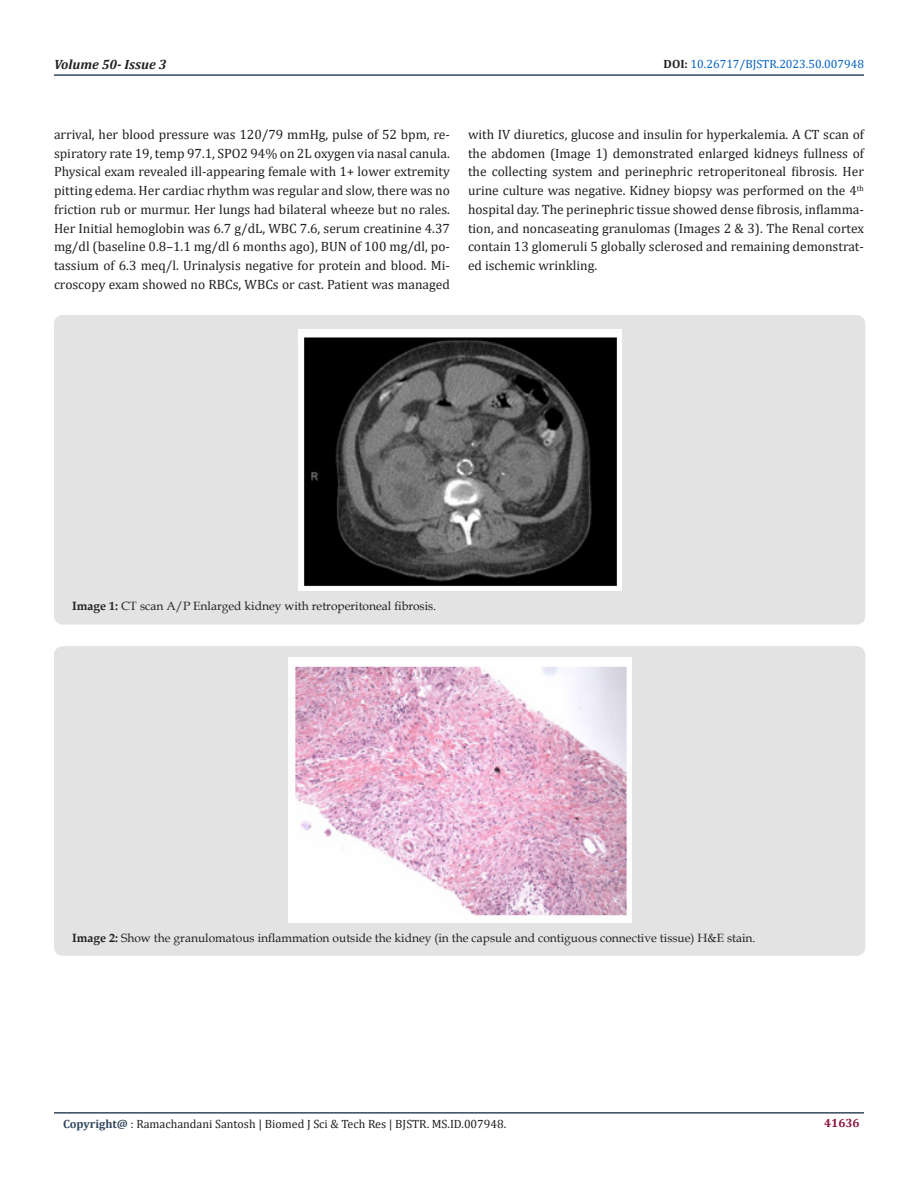
<style>
.page{position:relative;width:918px;height:1188px;background:#fff}
.page>*{position:absolute;margin:0;border:0;box-sizing:border-box;transform-origin:0 0}
.t1{font:13.5px/18.8px "Cambria";color:#231f20;text-align:justify}
.t2{font:italic 700 13.5px "Cambria";color:#231f20}
.t3{font:12px "Book Antiqua";color:#231f20}
.t4{font:12px "Cambria";color:#231f20}
.t5{font:12px "Cambria";color:#0563c1}
.t6{font:700 12px "Cambria";color:#8f133a}
.s1{font-weight:700;color:#231f20}
.s2{font-weight:700}
.s3{font-weight:700;color:#34495e}
</style>
<div class="page">
<hr style="left:54px;top:1112px;width:810px;height:2px;background:#34495e">
<hr style="left:54px;top:74px;width:810px;height:2px;background:#34495e">
<div style="left:54px;top:315px;width:811px;height:310px;background:#e3e3e3;border-radius:9px"></div>
<img style="left:299px;top:329px;width:323px;height:262px">
<div style="left:54px;top:646px;width:811px;height:310px;background:#e3e3e3;border-radius:9px"></div>
<img style="left:289px;top:658px;width:343px;height:265px">
<p class="t2" style="left:54px;top:55px;width:114px">Volume 50- Issue 3</p>
<p class="t5" style="left:664px;top:57px;width:202px"><span class="s1">DOI:</span> 10.26717/BJSTR.2023.50.007948</p>
<p class="t1" style="left:54px;top:125px;width:398px">arrival, her blood pressure was 120/79 mmHg, pulse of 52 bpm, re&shy;spiratory rate 19, temp 97.1, SPO2 94% on 2L oxygen via nasal canula.<br>Physical exam revealed ill-appearing female with 1+ lower extremity pitting edema. Her cardiac rhythm was regular and slow, there was no friction rub or murmur. Her lungs had bilateral wheeze but no rales.<br>Her Initial hemoglobin was 6.7 g/dL, WBC 7.6, serum creatinine 4.37 mg/dl (baseline 0.8–1.1 mg/dl 6 months ago), BUN of 100 mg/dl, po&shy;tassium of 6.3 meq/l. Urinalysis negative for protein and blood. Mi&shy;croscopy exam showed no RBCs, WBCs or cast. Patient was managed</p>
<p class="t1" style="left:468px;top:125px;width:398px">with IV diuretics, glucose and insulin for hyperkalemia. A CT scan of the abdomen (Image 1) demonstrated enlarged kidneys fullness of the collecting system and perinephric retroperitoneal fibrosis. Her urine culture was negative. Kidney biopsy was performed on the 4<sup>th </sup>hospital day. The perinephric tissue showed dense fibrosis, inflamma&shy;tion, and noncaseating granulomas (Images 2 &amp; 3). The Renal cortex contain 13 glomeruli 5 globally sclerosed and remaining demonstrat&shy;ed ischemic wrinkling.</p>
<p class="t3" style="left:72px;top:598px;width:366px"><span class="s2">Image 1:</span> CT scan A/P Enlarged kidney with retroperitoneal fibrosis.</p>
<p class="t3" style="left:72px;top:929px;width:685px"><span class="s2">Image 2:</span> Show the granulomatous inflammation outside the kidney (in the capsule and contiguous connective tissue) H&amp;E stain.</p>
<p class="t4" style="left:63px;top:1117px;width:445px"><span class="s3">Copyright@</span> : Ramachandani Santosh | Biomed J Sci &amp; Tech Res | BJSTR. MS.ID.007948.</p>
<p class="t6" style="left:824px;top:1115px;width:37px">41636</p>
</div>
